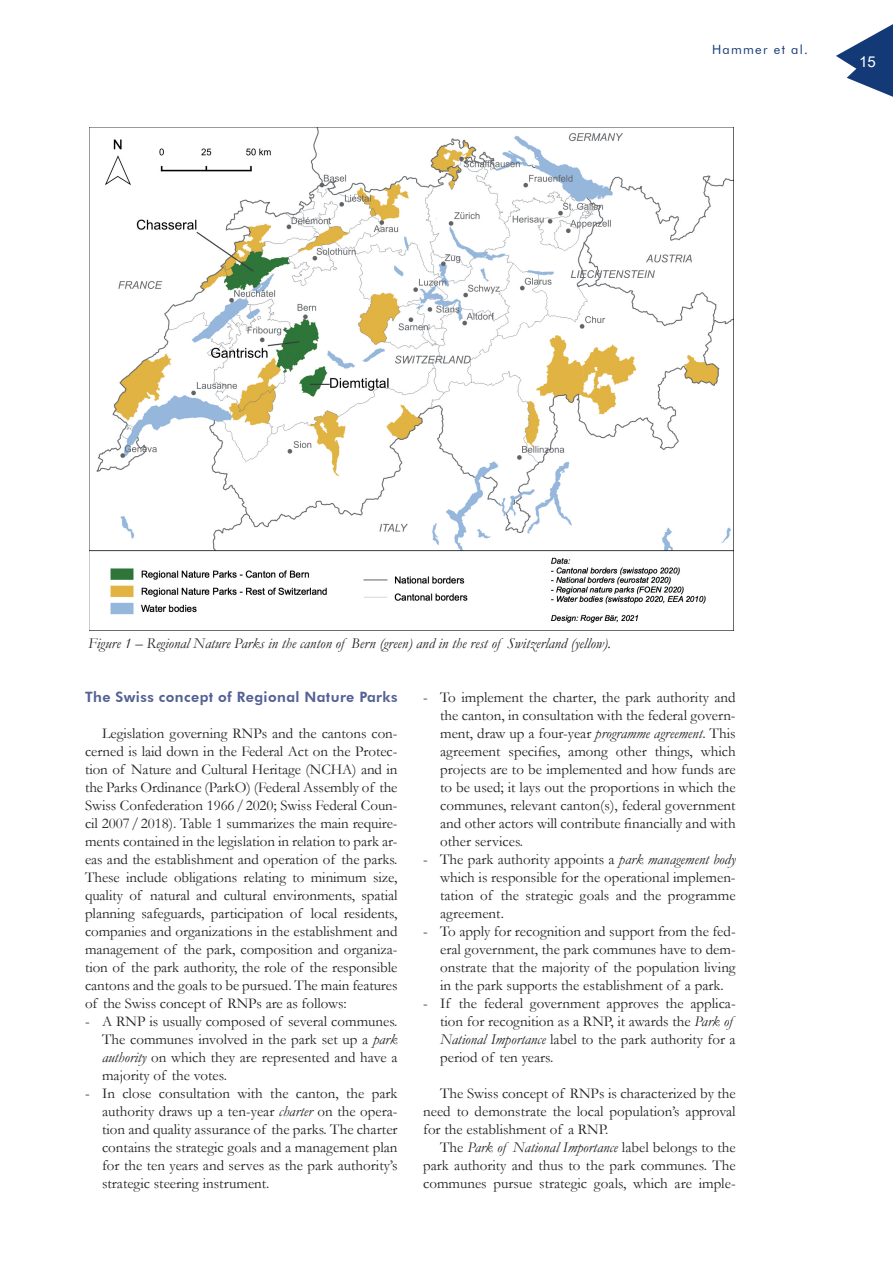
<style>
.page{position:relative;width:893px;height:1263px;background:#fff}
.page>*{position:absolute;margin:0;border:0;box-sizing:border-box;transform-origin:0 0}
.t1{font:15px/18px "Garamond";color:#231f20;text-align:justify}
.t2{font:italic 15px "Garamond";color:#231f20}
.t3{font:15px "Arial";color:#fff}
.t4{font:800 14.25px "Futura BT";letter-spacing:.03em;color:#536194}
.t5{font:12.75px "Futura BT";letter-spacing:.1em;color:#143977}
.s1{font-style:italic}
</style>
<div class="page">
<svg style="left:836px;top:24px;width:57px;height:73px"></svg>
<img style="left:90px;top:128px;width:644px;height:502px">
<p class="t5" style="left:712px;top:42px;width:97px">Hammer et al.</p>
<p class="t3" style="left:859px;top:51px;width:18px">15</p>
<p class="t2" style="left:88px;top:633px;width:524px">Figure 1 – Regional Nature Parks in the canton of Bern (green) and in the rest of Switzerland (yellow).</p>
<p class="t4" style="left:85px;top:688px;width:314px">The Swiss concept of Regional Nature Parks</p>
<p class="t1" style="left:85px;top:724px;width:314px;text-indent:17px">Legislation governing RNPs and the cantons con&shy;cerned is laid down in the Federal Act on the Protec&shy;tion of Nature and Cultural Heritage (NCHA) and in the Parks Ordinance (ParkO) (Federal Assembly of the Swiss Confederation 1966/2020; Swiss Federal Coun&shy;cil 2007/2018). Table 1 summarizes the main require&shy;ments contained in the legislation in relation to park ar&shy;eas and the establishment and operation of the parks.<br>These include obligations relating to minimum size, quality of natural and cultural environments, spatial planning safeguards, participation of local residents, companies and organizations in the establishment and management of the park, composition and organiza&shy;tion of the park authority, the role of the responsible cantons and the goals to be pursued. The main features of the Swiss concept of RNPs are as follows:</p>
<p class="t1" style="left:102px;top:1012px;width:297px;text-indent:-17px">- A RNP is usually composed of several communes.<br>The communes involved in the park set up a <span class="s1">park authority</span> on which they are represented and have a majority of the votes.</p>
<p class="t1" style="left:102px;top:1084px;width:297px;text-indent:-17px">- In close consultation with the canton, the park authority draws up a ten-year <span class="s1">charter</span> on the opera&shy;tion and quality assurance of the parks. The charter contains the strategic goals and a management plan for the ten years and serves as the park authority’s strategic steering instrument.</p>
<p class="t1" style="left:440px;top:688px;width:297px;text-indent:-17px">- To implement the charter, the park authority and the canton, in consultation with the federal govern&shy;ment, draw up a four-year <span class="s1">programme agreement</span>. This agreement specifies, among other things, which projects are to be implemented and how funds are to be used; it lays out the proportions in which the communes, relevant canton(s), federal government and other actors will contribute financially and with other services.</p>
<p class="t1" style="left:440px;top:850px;width:297px;text-indent:-17px">- The park authority appoints a <span class="s1">park management body </span>which is responsible for the operational implemen&shy;tation of the strategic goals and the programme agreement.</p>
<p class="t1" style="left:440px;top:922px;width:297px;text-indent:-17px">- To apply for recognition and support from the fed&shy;eral government, the park communes have to dem&shy;onstrate that the majority of the population living in the park supports the establishment of a park.</p>
<p class="t1" style="left:440px;top:994px;width:297px;text-align:left;text-indent:-17px">- If the federal government approves the applica&shy;tion for recognition as a RNP, it awards the <span class="s1">Park of National Importance</span> label to the park authority for a period of ten years.</p>
<p class="t1" style="left:423px;top:1084px;width:314px;text-indent:17px">The Swiss concept of RNPs is characterized by the need to demonstrate the local population’s approval for the establishment of a RNP.</p>
<p class="t1" style="left:423px;top:1138px;width:314px;text-indent:17px">The <span class="s1">Park of National Importance</span> label belongs to the park authority and thus to the park communes. The communes pursue strategic goals, which are imple-</p>
</div>
